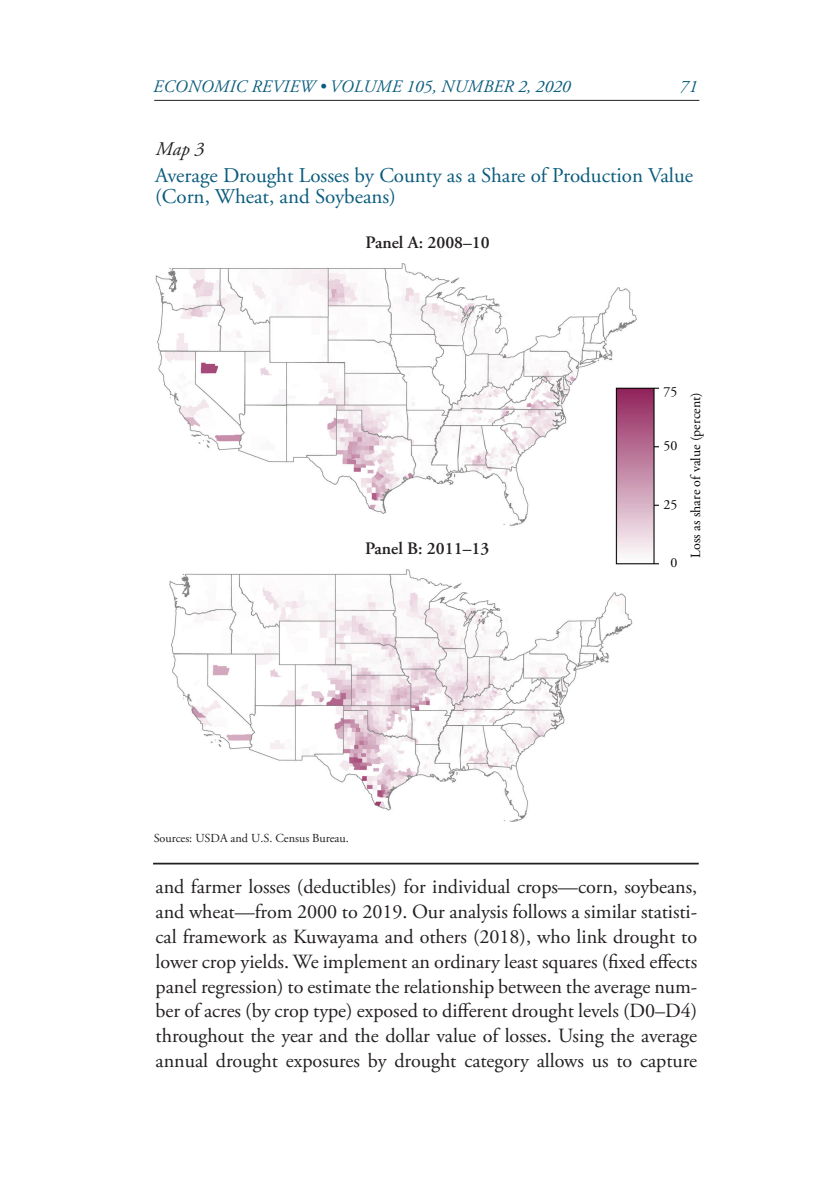
<style>
.page{position:relative;width:819px;height:1197px;background:#fff}
.page>*{position:absolute;margin:0;border:0;box-sizing:border-box;transform-origin:0 0}
.Chart_title{font:21px/21px "Adobe Garamond";color:#0a5c7d}
.Body_text{font:20.12px/24.8px "Adobe Garamond Pro";color:#231f20;text-align:justify}
.Chart_number{font:italic 19.25px "Adobe Garamond";color:#231f20}
.t1{font:italic 17.5px "Adobe Garamond Pro";letter-spacing:.015em;color:#0a5c7d}
.t2{font:600 17.5px "Adobe Garamond Pro";color:#231f20}
.t3{font:14px "Adobe Garamond Pro";color:#040503}
.Body_text-2{font:12.25px "Adobe Garamond Pro";color:#231f20}
</style>
<div class="page">
<hr style="left:154px;top:100px;width:545px;height:1px;background:#231f20">
<img style="left:155px;top:263px;width:503px;height:559px">
<hr style="left:153px;top:863px;width:546px;height:1px;background:#231f20">
<p class="t1" style="left:153px;top:76px;width:419px">ECONOMIC REVIEW • VOLUME 105, NUMBER 2, 2020</p>
<p class="t1" style="left:680px;top:76px;width:19px">71</p>
<p class="Chart_number" style="left:155px;top:139px;width:50px">Map 3</p>
<p class="Chart_title" style="left:155px;top:165px;width:540px">Average Drought Losses by County as a Share of Production Value (Corn, Wheat, and Soybeans)</p>
<p class="t2" style="left:366px;top:232px;width:126px">Panel A: 2008–10</p>
<p class="t2" style="left:365px;top:538px;width:126px">Panel B: 2011–13</p>
<p class="t3" style="left:663px;top:383px;width:15px">75</p>
<p class="t3" style="left:663px;top:438px;width:15px">50</p>
<p class="t3" style="left:663px;top:496px;width:15px">25</p>
<p class="t3" style="left:670px;top:554px;width:8px">0</p>
<p class="t3" style="left:687px;top:558px;width:167px;rotate:-90deg">Loss as share of value (percent)</p>
<p class="Body_text-2" style="left:154px;top:831px;width:197px">Sources: USDA and U.S. Census Bureau.</p>
<p class="Body_text" style="left:156px;top:875px;width:543px">and farmer losses (deductibles) for individual crops—corn, soybeans, and wheat—from 2000 to 2019. Our analysis follows a similar statisti&shy;cal framework as Kuwayama and others (2018), who link drought to lower crop yields. We implement an ordinary least squares (fixed effects panel regression) to estimate the relationship between the average num&shy;ber of acres (by crop type) exposed to different drought levels (D0–D4) throughout the year and the dollar value of losses. Using the average annual drought exposures by drought category allows us to capture</p>
</div>
